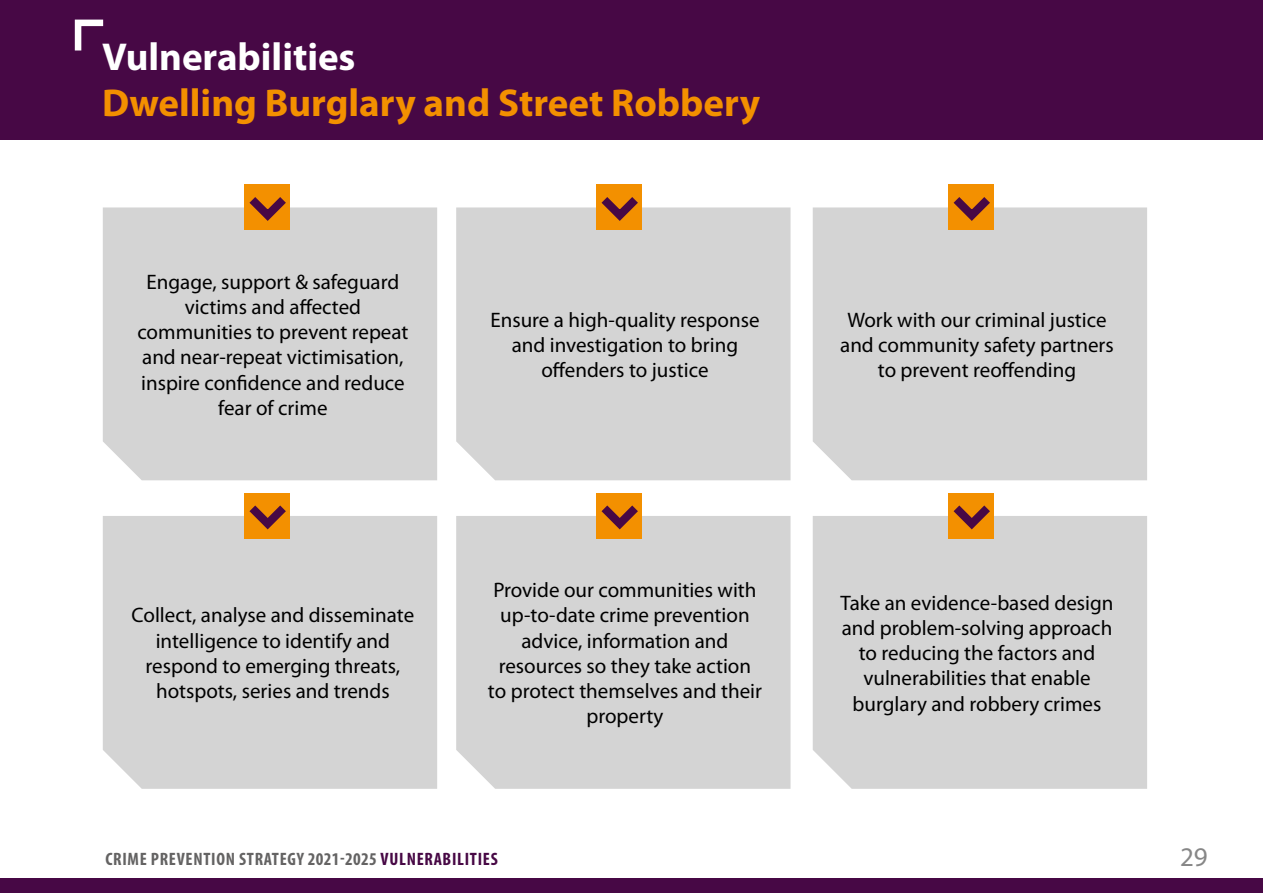
<style>
.page{position:relative;width:1263px;height:893px;background:#fff}
.page>*{position:absolute;margin:0;border:0;box-sizing:border-box;transform-origin:0 0}
.t1{font:700 39px "Myriad Pro";color:#f39000}
.t2{font:700 39px "Myriad Pro";color:#fff}
.t3{font:27px "Myriad Pro";color:#878787}
.t4{font:21px/25.2px "Myriad Pro";color:#000;text-align:center}
.t5{font:700 condensed 18px "Myriad Pro";letter-spacing:.04em;color:#646363}
.s1{color:#470845}
</style>
<div class="page">
<div style="left:0;top:878px;width:1262px;height:15px;background:#470845"></div>
<div style="left:0;top:0;width:1263px;height:139px;background:#470845"></div>
<div style="left:103px;top:207px;width:334px;height:273px;background:#d4d4d4"></div>
<div style="left:103px;top:516px;width:334px;height:273px;background:#d4d4d4"></div>
<div style="left:456px;top:207px;width:334px;height:273px;background:#d4d4d4"></div>
<div style="left:456px;top:516px;width:334px;height:273px;background:#d4d4d4"></div>
<div style="left:813px;top:207px;width:334px;height:273px;background:#d4d4d4"></div>
<div style="left:813px;top:516px;width:334px;height:273px;background:#d4d4d4"></div>
<div style="left:948px;top:185px;width:46px;height:45px;background:#f39000"></div>
<div style="left:948px;top:493px;width:46px;height:46px;background:#f39000"></div>
<svg style="left:945px;top:197px;width:53px;height:30px"></svg>
<svg style="left:945px;top:505px;width:53px;height:30px"></svg>
<div style="left:596px;top:185px;width:46px;height:45px;background:#f39000"></div>
<div style="left:596px;top:493px;width:46px;height:46px;background:#f39000"></div>
<svg style="left:593px;top:197px;width:53px;height:30px"></svg>
<svg style="left:593px;top:505px;width:53px;height:30px"></svg>
<div style="left:244px;top:185px;width:46px;height:45px;background:#f39000"></div>
<div style="left:244px;top:493px;width:46px;height:46px;background:#f39000"></div>
<svg style="left:241px;top:197px;width:53px;height:30px"></svg>
<svg style="left:241px;top:505px;width:53px;height:30px"></svg>
<svg style="left:74px;top:19px;width:30px;height:32px"></svg>
<h1 class="t2" style="left:102px;top:35px;width:255px">Vulnerabilities</h1>
<h1 class="t1" style="left:102px;top:81px;width:659px">Dwelling Burglary and Street Robbery</h1>
<p class="t4" style="left:137px;top:270px;width:273px">Engage, support &amp; safeguard victims and affected communities to prevent repeat and near-repeat victimisation, inspire confidence and reduce fear of crime</p>
<p class="t4" style="left:132px;top:603px;width:284px">Collect, analyse and disseminate intelligence to identify and respond to emerging threats, hotspots, series and trends</p>
<p class="t4" style="left:490px;top:307px;width:271px">Ensure a high-quality response and investigation to bring offenders to justice</p>
<p class="t4" style="left:488px;top:578px;width:275px">Provide our communities with up-to-date crime prevention advice, information and resources so they take action to protect themselves and their property</p>
<p class="t4" style="left:840px;top:307px;width:275px">Work with our criminal justice and community safety partners to prevent reoffending</p>
<p class="t4" style="left:841px;top:591px;width:274px">Take an evidence-based design and problem-solving approach to reducing the factors and vulnerabilities that enable burglary and robbery crimes</p>
<p class="t5" style="left:105px;top:849px;width:394px">CRIME PREVENTION STRATEGY 2021-2025 <span class="s1">VULNERABILITIES</span></p>
<p class="t3" style="left:1180px;top:842px;width:29px">29</p>
</div>
